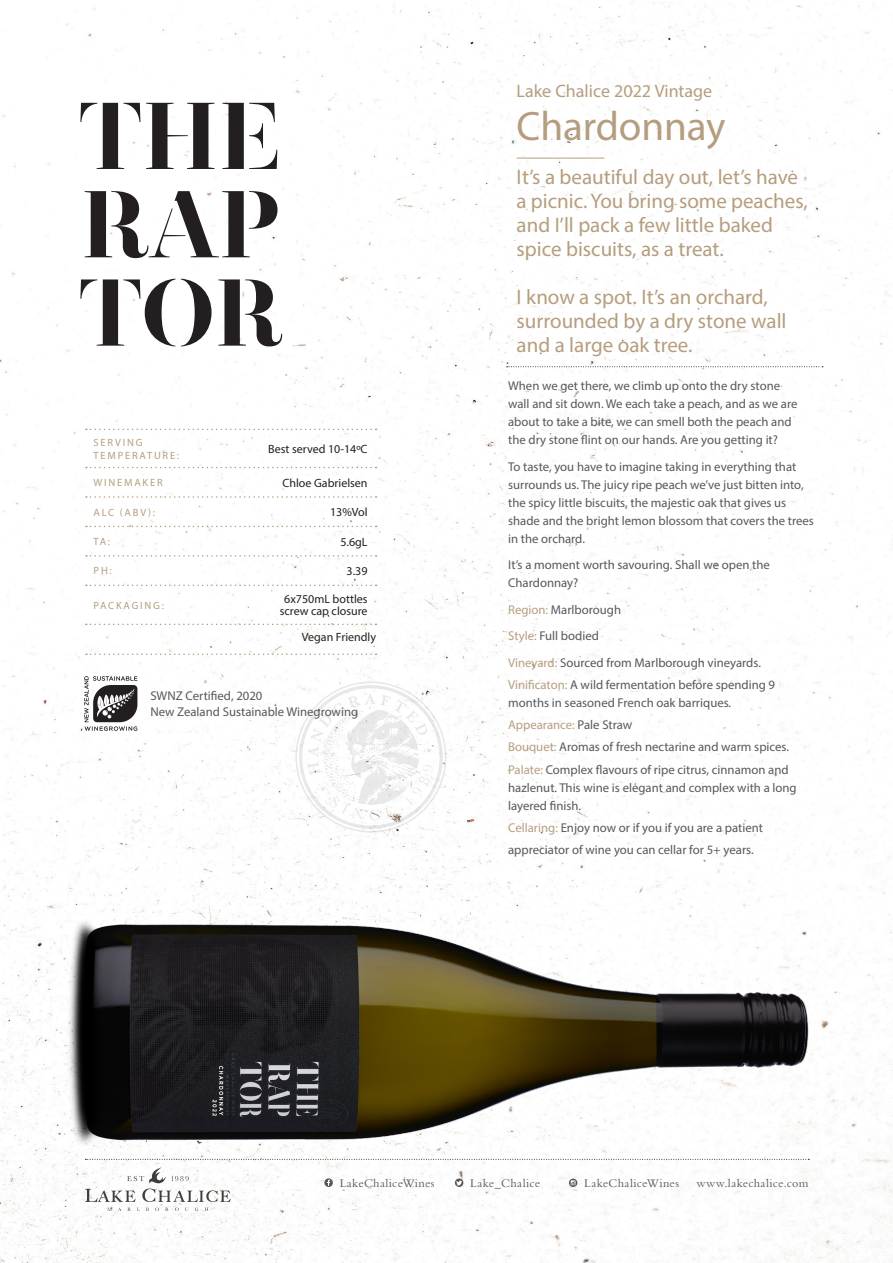
<style>
.page{position:relative;width:893px;height:1263px;background:#fff}
.page>*{position:absolute;margin:0;border:0;box-sizing:border-box;transform-origin:0 0}
.t1{font:900 102.15px/88.3px "Revista Stencil";color:#231f20;text-align:justify}
.t2{font:41.25px "Myriad Pro";letter-spacing:-.005em;color:#b59e7f}
.Bullet_Header{font:21px "Myriad Pro";color:#b59e7f}
.t3{font:18px "Myriad Pro";color:#b59e7f}
.t4{font:12.75px/18px "Myriad Pro";color:#57585a}
.t5{font:12.75px "Myriad Pro";color:#b59e7f}
.t6{font:12.3px "Bembo Std";letter-spacing:.02em;color:#57585a}
.t7{font:12px/12px "Myriad Pro";color:#231f20;text-align:center}
.t8{font:10.5px/13.5px "Myriad Pro";letter-spacing:.17em;color:#b59e7f}
.s1{color:#b59e7f}
.s2{color:#57585a}
</style>
<div class="page">
<img style="left:0;top:0;width:893px;height:1263px">
<svg style="left:295px;top:681px;width:151px;height:151px"></svg>
<svg style="left:85px;top:1167px;width:146px;height:44px"></svg>
<hr style="left:517px;top:158px;width:87px;height:1px;background:#b59e7f">
<svg style="left:324px;top:1178px;width:9px;height:9px"></svg>
<svg style="left:455px;top:1178px;width:8px;height:9px"></svg>
<svg style="left:569px;top:1178px;width:8px;height:9px"></svg>
<svg style="left:507px;top:366px;width:316px;height:1px"></svg>
<svg style="left:86px;top:496px;width:291px;height:2px"></svg>
<svg style="left:86px;top:467px;width:291px;height:1px"></svg>
<svg style="left:86px;top:429px;width:291px;height:1px"></svg>
<svg style="left:86px;top:526px;width:291px;height:1px"></svg>
<svg style="left:86px;top:555px;width:291px;height:2px"></svg>
<svg style="left:86px;top:584px;width:291px;height:2px"></svg>
<svg style="left:86px;top:624px;width:290px;height:1px"></svg>
<svg style="left:86px;top:653px;width:291px;height:2px"></svg>
<svg style="left:84px;top:676px;width:53px;height:55px"></svg>
<img style="left:47px;top:903px;width:782px;height:259px">
<p class="t1" style="left:79px;top:94px;width:205px">THE RAP TOR</p>
<p class="t8" style="left:94px;top:435px;width:87px">SERVING<br>TEMPERATURE:</p>
<p class="t8" style="left:94px;top:476px;width:71px">WINEMAKER</p>
<p class="t8" style="left:94px;top:505px;width:63px">ALC (ABV):</p>
<p class="t8" style="left:94px;top:535px;width:18px">TA:</p>
<p class="t8" style="left:94px;top:563px;width:20px">PH:</p>
<p class="t8" style="left:94px;top:598px;width:72px">PACKAGING:</p>
<p class="t7" style="left:268px;top:443px;width:101px">Best served 10-14ºC</p>
<p class="t7" style="left:282px;top:476px;width:87px">Chloe Gabrielsen</p>
<p class="t7" style="left:330px;top:506px;width:39px">13%Vol</p>
<p class="t7" style="left:340px;top:535px;width:29px">5.6gL</p>
<p class="t7" style="left:347px;top:564px;width:22px">3.39</p>
<p class="t7" style="left:280px;top:593px;width:89px">6x750mL bottles screw cap closure</p>
<p class="t7" style="left:302px;top:630px;width:76px">Vegan Friendly</p>
<p class="t4" style="left:150px;top:686px;width:114px">SWNZ Certified, 2020</p>
<p class="t4" style="left:150px;top:703px;width:209px">New Zealand Sustainable Winegrowing</p>
<p class="t3" style="left:517px;top:80px;width:197px">Lake Chalice 2022 Vintage</p>
<p class="t2" style="left:517px;top:101px;width:210px">Chardonnay</p>
<p class="Bullet_Header" style="left:517px;top:164px;width:283px">It’s a beautiful day out, let’s have</p>
<p class="Bullet_Header" style="left:517px;top:188px;width:293px">a picnic. You bring some peaches,</p>
<p class="Bullet_Header" style="left:517px;top:212px;width:258px">and I’ll pack a few little baked</p>
<p class="Bullet_Header" style="left:517px;top:236px;width:209px">spice biscuits, as a treat.</p>
<p class="Bullet_Header" style="left:517px;top:284px;width:253px">I know a spot. It’s an orchard,</p>
<p class="Bullet_Header" style="left:517px;top:308px;width:271px">surrounded by a dry stone wall</p>
<p class="Bullet_Header" style="left:517px;top:332px;width:177px">and a large oak tree.</p>
<p class="t4" style="left:508px;top:377px;width:291px">When we get there, we climb up onto the dry stone wall and sit down. We each take a peach, and as we are about to take a bite, we can smell both the peach and the dry stone flint on our hands. Are you getting it?</p>
<p class="t4" style="left:508px;top:457px;width:307px">To taste, you have to imagine taking in everything that surrounds us. The juicy ripe peach we’ve just bitten into, the spicy little biscuits, the majestic oak that gives us shade and the bright lemon blossom that covers the trees in the orchard.</p>
<p class="t4" style="left:508px;top:556px;width:263px">It’s a moment worth savouring. Shall we open the<br>Chardonnay?</p>
<p class="t4" style="left:508px;top:600px;width:114px"><span class="s1">Region:</span> Marlborough</p>
<p class="t4" style="left:508px;top:627px;width:92px"><span class="s1">Style:</span> Full bodied</p>
<p class="t4" style="left:508px;top:653px;width:254px"><span class="s1">Vineyard:</span> Sourced from Marlborough vineyards.</p>
<p class="t4" style="left:508px;top:675px;width:268px"><span class="s1">Vinificaton:</span> A wild fermentation before spending 9 months in seasoned French oak barriques.</p>
<p class="t5" style="left:508px;top:717px;width:126px">Appearance: <span class="s2">Pale Straw</span></p>
<p class="t4" style="left:508px;top:738px;width:282px"><span class="s1">Bouquet:</span> Aromas of fresh nectarine and warm spices.</p>
<p class="t4" style="left:508px;top:760px;width:290px"><span class="s1">Palate:</span> Complex flavours of ripe citrus, cinnamon and hazlenut. This wine is elegant and complex with a long layered finish.</p>
<p class="t4" style="left:508px;top:818px;width:256px"><span class="s1">Cellaring:</span> Enjoy now or if you if you are a patient</p>
<p class="t4" style="left:508px;top:841px;width:247px">appreciator of wine you can cellar for 5+ years.</p>
<p class="t6" style="left:340px;top:1176px;width:96px">LakeChaliceWines</p>
<p class="t6" style="left:470px;top:1176px;width:72px">Lake_Chalice</p>
<p class="t6" style="left:584px;top:1176px;width:96px">LakeChaliceWines</p>
<p class="t6" style="left:696px;top:1176px;width:114px">www.lakechalice.com</p>
</div>
